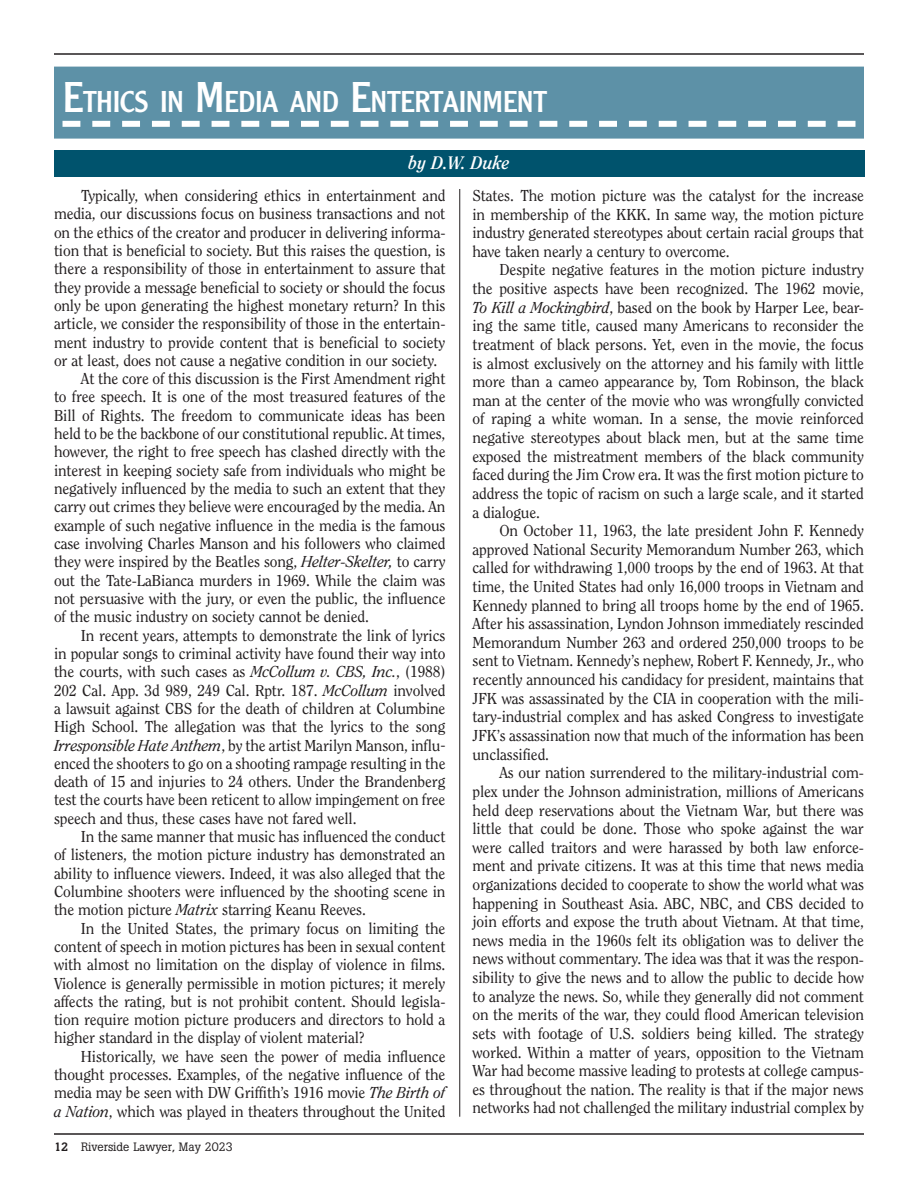
<style>
.page{position:relative;width:918px;height:1188px;background:#fff}
.page>*{position:absolute;margin:0;border:0;box-sizing:border-box;transform-origin:0 0}
.t1{font:29.4px "Clearface Gothic LH";letter-spacing:-.015em;color:#fff}
.t2{font:italic 700 18px "Clearface";color:#fff}
.t3{font:15.75px/18.6px "Clearface";letter-spacing:-.01em;color:#231f20;text-align:justify}
.t4{font:12px "Boton";color:#231f20}
.s1{font-size:42px}
.s2{font-style:italic}
.s3{font-weight:500}
</style>
<div class="page">
<hr style="left:459px;top:189px;width:1px;height:928px;background:#231f20">
<div style="left:55px;top:67px;width:808px;height:71px;background:#5d91a7"></div>
<svg style="left:63px;top:121px;width:792px;height:6px"></svg>
<div style="left:54px;top:67px;width:810px;height:72px;border:1px solid #5d91a7"></div>
<div style="left:54px;top:150px;width:810px;height:27px;background:#00536d"></div>
<hr style="left:54px;top:53px;width:810px;height:2px;background:#231f20">
<hr style="left:54px;top:1133px;width:810px;height:2px;background:#231f20">
<h1 class="t1" style="left:63px;top:83px;width:486px"><span class="s1">E</span>THICS IN <span class="s1">M</span>EDIA AND <span class="s1">E</span>NTERTAINMENT</h1>
<p class="t2" style="left:408px;top:152px;width:103px">by D.W. Duke</p>
<p class="t3" style="left:81px;top:186px;width:366px">Typically, when considering ethics in entertainment and</p>
<p class="t3" style="left:54px;top:204px;width:393px">media, our discussions focus on business transactions and not</p>
<p class="t3" style="left:54px;top:223px;width:393px">on the ethics of the creator and producer in delivering informa-</p>
<p class="t3" style="left:54px;top:241px;width:393px">tion that is beneficial to society. But this raises the question, is</p>
<p class="t3" style="left:54px;top:259px;width:393px">there a responsibility of those in entertainment to assure that</p>
<p class="t3" style="left:54px;top:278px;width:393px">they provide a message beneficial to society or should the focus</p>
<p class="t3" style="left:54px;top:296px;width:393px">only be upon generating the highest monetary return? In this</p>
<p class="t3" style="left:54px;top:314px;width:393px">article, we consider the responsibility of those in the entertain-</p>
<p class="t3" style="left:54px;top:333px;width:393px">ment industry to provide content that is beneficial to society</p>
<p class="t3" style="left:54px;top:351px;width:385px">or at least, does not cause a negative condition in our society.</p>
<p class="t3" style="left:81px;top:369px;width:366px">At the core of this discussion is the First Amendment right</p>
<p class="t3" style="left:54px;top:387px;width:393px">to free speech. It is one of the most treasured features of the</p>
<p class="t3" style="left:54px;top:406px;width:393px">Bill of Rights. The freedom to communicate ideas has been</p>
<p class="t3" style="left:54px;top:424px;width:393px">held to be the backbone of our constitutional republic. At times,</p>
<p class="t3" style="left:54px;top:442px;width:393px">however, the right to free speech has clashed directly with the</p>
<p class="t3" style="left:54px;top:461px;width:393px">interest in keeping society safe from individuals who might be</p>
<p class="t3" style="left:54px;top:479px;width:393px">negatively influenced by the media to such an extent that they</p>
<p class="t3" style="left:54px;top:497px;width:393px">carry out crimes they believe were encouraged by the media. An</p>
<p class="t3" style="left:54px;top:516px;width:393px">example of such negative influence in the media is the famous</p>
<p class="t3" style="left:54px;top:534px;width:393px">case involving Charles Manson and his followers who claimed</p>
<p class="t3" style="left:54px;top:552px;width:393px">they were inspired by the Beatles song, <span class="s2">Helter-Skelter,</span> to carry</p>
<p class="t3" style="left:54px;top:571px;width:393px">out the Tate-LaBianca murders in 1969. While the claim was</p>
<p class="t3" style="left:54px;top:589px;width:393px">not persuasive with the jury, or even the public, the influence</p>
<p class="t3" style="left:54px;top:607px;width:316px">of the music industry on society cannot be denied.</p>
<p class="t3" style="left:81px;top:626px;width:366px">In recent years, attempts to demonstrate the link of lyrics</p>
<p class="t3" style="left:54px;top:644px;width:393px">in popular songs to criminal activity have found their way into</p>
<p class="t3" style="left:54px;top:662px;width:393px">the courts, with such cases as <span class="s2">McCollum v. CBS, Inc.</span>, (1988)</p>
<p class="t3" style="left:54px;top:681px;width:393px">202 Cal. App. 3d 989, 249 Cal. Rptr. 187. <span class="s2">McCollum</span> involved</p>
<p class="t3" style="left:54px;top:699px;width:393px">a lawsuit against CBS for the death of children at Columbine</p>
<p class="t3" style="left:54px;top:717px;width:393px">High School. The allegation was that the lyrics to the song</p>
<p class="t3" style="left:54px;top:735px;width:393px"><span class="s2">Irresponsible Hate Anthem</span>, by the artist Marilyn Manson, influ-</p>
<p class="t3" style="left:54px;top:754px;width:393px">enced the shooters to go on a shooting rampage resulting in the</p>
<p class="t3" style="left:54px;top:772px;width:393px">death of 15 and injuries to 24 others. Under the Brandenberg</p>
<p class="t3" style="left:54px;top:790px;width:393px">test the courts have been reticent to allow impingement on free</p>
<p class="t3" style="left:54px;top:809px;width:304px">speech and thus, these cases have not fared well.</p>
<p class="t3" style="left:81px;top:827px;width:366px">In the same manner that music has influenced the conduct</p>
<p class="t3" style="left:54px;top:845px;width:393px">of listeners, the motion picture industry has demonstrated an</p>
<p class="t3" style="left:54px;top:864px;width:393px">ability to influence viewers. Indeed, it was also alleged that the</p>
<p class="t3" style="left:54px;top:882px;width:393px">Columbine shooters were influenced by the shooting scene in</p>
<p class="t3" style="left:54px;top:900px;width:313px">the motion picture <span class="s2">Matrix</span> starring Keanu Reeves.</p>
<p class="t3" style="left:81px;top:919px;width:366px">In the United States, the primary focus on limiting the</p>
<p class="t3" style="left:54px;top:937px;width:393px">content of speech in motion pictures has been in sexual content</p>
<p class="t3" style="left:54px;top:955px;width:393px">with almost no limitation on the display of violence in films.</p>
<p class="t3" style="left:54px;top:974px;width:393px">Violence is generally permissible in motion pictures; it merely</p>
<p class="t3" style="left:54px;top:992px;width:393px">affects the rating, but is not prohibit content. Should legisla-</p>
<p class="t3" style="left:54px;top:1010px;width:393px">tion require motion picture producers and directors to hold a</p>
<p class="t3" style="left:54px;top:1028px;width:312px">higher standard in the display of violent material?</p>
<p class="t3" style="left:81px;top:1047px;width:366px">Historically, we have seen the power of media influence</p>
<p class="t3" style="left:54px;top:1065px;width:393px">thought processes. Examples, of the negative influence of the</p>
<p class="t3" style="left:54px;top:1083px;width:393px">media may be seen with DW Griffith’s 1916 movie <span class="s2">The Birth of</span></p>
<p class="t3" style="left:54px;top:1102px;width:393px"><span class="s2">a Nation</span>, which was played in theaters throughout the United</p>
<p class="t4" style="left:54px;top:1139px;width:180px"><span class="s3">12</span> Riverside Lawyer, May 2023</p>
<p class="t3" style="left:473px;top:186px;width:393px">States. The motion picture was the catalyst for the increase in membership of the KKK. In same way, the motion picture industry generated stereotypes about certain racial groups that have taken nearly a century to overcome.</p>
<p class="t3" style="left:472px;top:260px;width:393px;text-indent:27px">Despite negative features in the motion picture industry the positive aspects have been recognized. The 1962 movie, <span class="s2">To Kill a Mockingbird</span>, based on the book by Harper Lee, bear&shy;ing the same title, caused many Americans to reconsider the treatment of black persons. Yet, even in the movie, the focus is almost exclusively on the attorney and his family with little more than a cameo appearance by, Tom Robinson, the black man at the center of the movie who was wrongfully convicted of raping a white woman. In a sense, the movie reinforced negative stereotypes about black men, but at the same time exposed the mistreatment members of the black community faced during the Jim Crow era. It was the first motion picture to address the topic of racism on such a large scale, and it started a dialogue.</p>
<p class="t3" style="left:472px;top:521px;width:393px;text-indent:27px">On October 11, 1963, the late president John F. Kennedy approved National Security Memorandum Number 263, which called for withdrawing 1,000 troops by the end of 1963. At that time, the United States had only 16,000 troops in Vietnam and Kennedy planned to bring all troops home by the end of 1965.<br>After his assassination, Lyndon Johnson immediately rescinded Memorandum Number 263 and ordered 250,000 troops to be sent to Vietnam. Kennedy’s nephew, Robert F. Kennedy, Jr., who recently announced his candidacy for president, maintains that JFK was assassinated by the CIA in cooperation with the mili&shy;tary-industrial complex and has asked Congress to investigate JFK’s assassination now that much of the information has been unclassified.</p>
<p class="t3" style="left:472px;top:763px;width:393px;text-indent:27px">As our nation surrendered to the military-industrial com&shy;plex under the Johnson administration, millions of Americans held deep reservations about the Vietnam War, but there was little that could be done. Those who spoke against the war were called traitors and were harassed by both law enforce&shy;ment and private citizens. It was at this time that news media organizations decided to cooperate to show the world what was happening in Southeast Asia. ABC, NBC, and CBS decided to join efforts and expose the truth about Vietnam. At that time, news media in the 1960s felt its obligation was to deliver the news without commentary. The idea was that it was the respon&shy;sibility to give the news and to allow the public to decide how to analyze the news. So, while they generally did not comment on the merits of the war, they could flood American television sets with footage of U.S. soldiers being killed. The strategy worked. Within a matter of years, opposition to the Vietnam War had become massive leading to protests at college campus&shy;es throughout the nation. The reality is that if the major news networks had not challenged the military industrial complex by</p>
</div>
